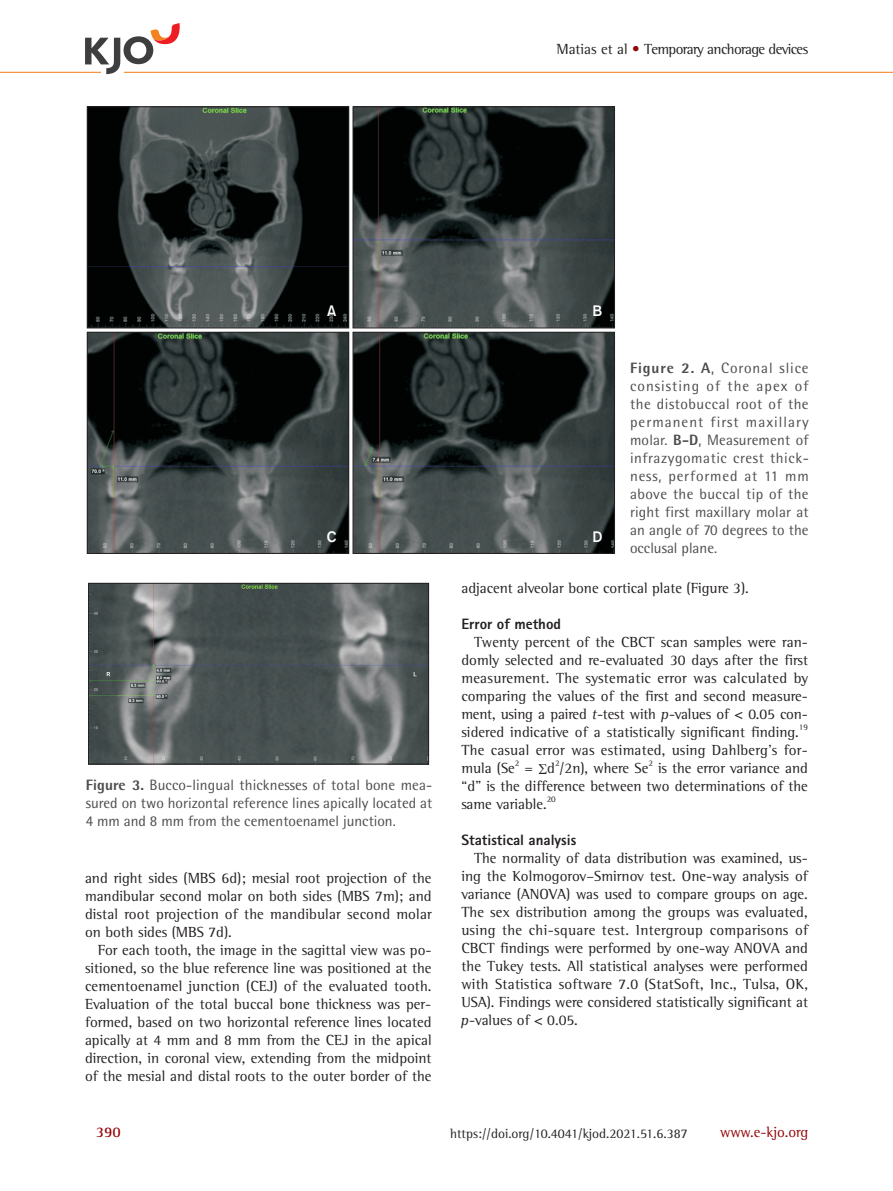
<style>
.page{position:relative;width:893px;height:1191px;background:#fff}
.page>*{position:absolute;margin:0;border:0;box-sizing:border-box;transform-origin:0 0}
.t1{font:15px/18px "Rotis Semi Serif Std";color:#231f20;text-align:justify}
.t2{font:15px/18px "Rotis Semi Sans Std";color:#4b4c4d;text-align:justify}
.t3{font:15px "Rotis Semi Serif Std";letter-spacing:-.04em;color:#231f20}
.t4{font:800 15px "Rotis Sans Serif Std";color:#231f20}
.t5{font:15px "Rotis Semi Serif Std";color:#920407}
.t6{font:15px "Gothic 725 BT Bold A";color:#fff}
.t7{font:700 15px "Rotis Semi Serif Std";color:#920407}
.t8{font:13.5px "Rotis Semi Serif Std";color:#231f20}
.t9{font:8.7px "Rotis Semi Serif Std";color:#231f20}
.s1{color:#920407}
.s2{font-weight:800}
.s3{font-style:italic}
</style>
<div class="page">
<hr style="left:0;top:72px;width:893px;height:1px;background:#f58220">
<svg style="left:85px;top:23px;width:95px;height:51px"></svg>
<svg style="left:87px;top:106px;width:528px;height:448px;background:#343a3a"></svg>
<img style="left:90px;top:585px;width:337px;height:177px">
<div style="left:88px;top:583px;width:341px;height:181px;border:1px solid #231f20"></div>
<p class="t3" style="left:556px;top:40px;width:253px">Matias et al <span class="s1">•</span> Temporary anchorage devices</p>
<p class="t6" style="left:327px;top:302px;width:11px">A</p>
<p class="t6" style="left:593px;top:302px;width:11px">B</p>
<p class="t6" style="left:327px;top:528px;width:11px">C</p>
<p class="t6" style="left:593px;top:528px;width:12px">D</p>
<p class="t2" style="left:630px;top:358px;width:180px"><span class="s2">Figure 2. A</span>, Coronal slice consisting of the apex of the distobuccal root of the permanent first maxillary molar. <span class="s2">B-D</span>, Measurement of infrazygomatic crest thick&shy;ness, performed at 11 mm above the buccal tip of the right first maxillary molar at an angle of 70 degrees to the occlusal plane.</p>
<p class="t2" style="left:86px;top:776px;width:348px"><span class="s2">Figure 3.</span> Bucco-lingual thicknesses of total bone mea&shy;sured on two horizontal reference lines apically located at 4 mm and 8 mm from the cementoenamel junction.</p>
<p class="t1" style="left:85px;top:868px;width:348px">and right sides (MBS 6d); mesial root projection of the mandibular second molar on both sides (MBS 7m); and distal root projection of the mandibular second molar on both sides (MBS 7d).</p>
<p class="t1" style="left:85px;top:940px;width:348px;text-indent:13px">For each tooth, the image in the sagittal view was po&shy;sitioned, so the blue reference line was positioned at the cementoenamel junction (CEJ) of the evaluated tooth.<br>Evaluation of the total buccal bone thickness was per&shy;formed, based on two horizontal reference lines located apically at 4 mm and 8 mm from the CEJ in the apical direction, in coronal view, extending from the midpoint of the mesial and distal roots to the outer border of the</p>
<p class="t1" style="left:461px;top:579px;width:289px">adjacent alveolar bone cortical plate (Figure 3).</p>
<p class="t4" style="left:461px;top:614px;width:101px">Error of method</p>
<p class="t1" style="left:461px;top:633px;width:348px;text-indent:13px">Twenty percent of the CBCT scan samples were ran&shy;domly selected and re-evaluated 30 days after the first measurement. The systematic error was calculated by comparing the values of the first and second measure&shy;ment, using a paired <span class="s3">t</span>-test with <span class="s3">p</span>-values of &lt; 0.05 con&shy;sidered indicative of a statistically significant finding.</p>
<p class="t9" style="left:799px;top:722px;width:11px">19</p>
<p class="t1" style="left:461px;top:741px;width:348px">The casual error was estimated, using Dahlberg’s for&shy;mula (Se</p>
<p class="t9" style="left:555px;top:758px;width:6px">2</p>
<p class="t9" style="left:648px;top:758px;width:6px">2</p>
<p class="t1" style="left:461px;top:759px;width:348px;text-indent:197px">is the error variance and “d” is the difference between two determinations of the same variable.</p>
<p class="t9" style="left:515px;top:758px;width:6px">2</p>
<p class="t1" style="left:525px;top:759px;width:125px">= d /2n), where Se</p>
<p class="t9" style="left:547px;top:794px;width:11px">20</p>
<p class="t4" style="left:461px;top:830px;width:116px">Statistical analysis</p>
<p class="t1" style="left:460px;top:849px;width:349px;text-indent:14px">The normality of data distribution was examined, us&shy;ing the Kolmogorov–Smirnov test. One-way analysis of variance (ANOVA) was used to compare groups on age.<br>The sex distribution among the groups was evaluated, using the chi-square test. Intergroup comparisons of CBCT findings were performed by one-way ANOVA and the Tukey tests. All statistical analyses were performed with Statistica software 7.0 (StatSoft, Inc., Tulsa, OK, USA). Findings were considered statistically significant at <span class="s3">p</span>-values of &lt; 0.05.</p>
<p class="t7" style="left:96px;top:1122px;width:27px">390</p>
<p class="t8" style="left:450px;top:1125px;width:239px">https://doi.org/10.4041/kjod.2021.51.6.387</p>
<p class="t5" style="left:720px;top:1122px;width:90px">www.e-kjo.org</p>
</div>
